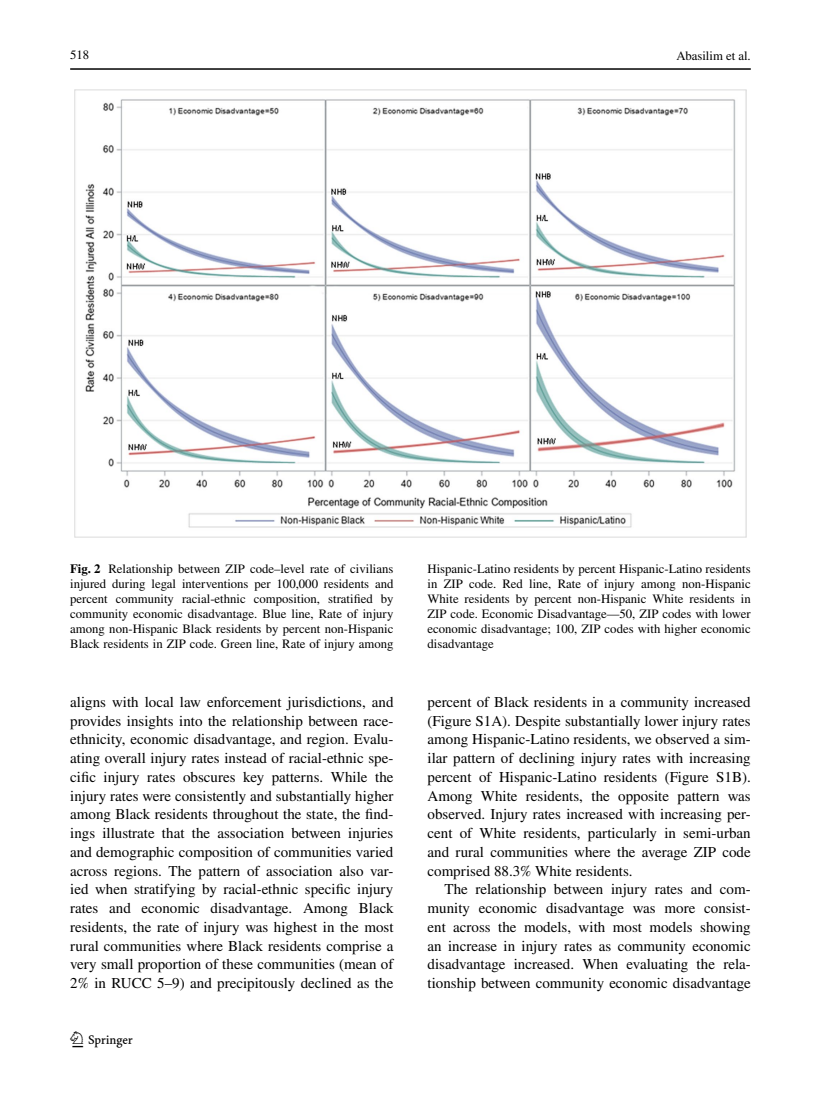
<style>
.page{position:relative;width:821px;height:1106px;background:#fff}
.page>*{position:absolute;margin:0;border:0;box-sizing:border-box;transform-origin:0 0}
.t1{font:22.5px "Springnew Regular 3";color:#000}
.t2{font:15px/18.8px "STIX";color:#000;text-align:justify}
.t3{font:12.75px/15px "STIX";color:#000;text-align:justify}
.s1{font-weight:700}
</style>
<div class="page">
<hr style="left:70px;top:68px;width:680px;height:2px;background:#000">
<img style="left:74px;top:89px;width:672px;height:448px">
<p class="t3" style="left:70px;top:48px;width:21px">518</p>
<p class="t3" style="left:676px;top:49px;width:76px">Abasilim et al.</p>
<p class="t3" style="left:70px;top:562px;width:325px"><span class="s1">Fig. 2</span> Relationship between ZIP code–level rate of civilians injured during legal interventions per 100,000 residents and percent community racial-ethnic composition, stratified by community economic disadvantage. Blue line, Rate of injury among non-Hispanic Black residents by percent non-Hispanic Black residents in ZIP code. Green line, Rate of injury among</p>
<p class="t3" style="left:427px;top:562px;width:325px">Hispanic-Latino residents by percent Hispanic-Latino residents in ZIP code. Red line, Rate of injury among non-Hispanic White residents by percent non-Hispanic White residents in ZIP code. Economic Disadvantage—50, ZIP codes with lower economic disadvantage; 100, ZIP codes with higher economic disadvantage</p>
<p class="t2" style="left:70px;top:693px;width:325px">aligns with local law enforcement jurisdictions, and provides insights into the relationship between race&shy;ethnicity, economic disadvantage, and region. Evalu&shy;ating overall injury rates instead of racial-ethnic spe&shy;cific injury rates obscures key patterns. While the injury rates were consistently and substantially higher among Black residents throughout the state, the find&shy;ings illustrate that the association between injuries and demographic composition of communities varied across regions. The pattern of association also var&shy;ied when stratifying by racial-ethnic specific injury rates and economic disadvantage. Among Black residents, the rate of injury was highest in the most rural communities where Black residents comprise a very small proportion of these communities (mean of 2% in RUCC 5–9) and precipitously declined as the</p>
<p class="t2" style="left:427px;top:693px;width:325px">percent of Black residents in a community increased (Figure S1A). Despite substantially lower injury rates among Hispanic-Latino residents, we observed a sim&shy;ilar pattern of declining injury rates with increasing percent of Hispanic-Latino residents (Figure S1B).<br>Among White residents, the opposite pattern was observed. Injury rates increased with increasing per&shy;cent of White residents, particularly in semi-urban and rural communities where the average ZIP code comprised 88.3% White residents.</p>
<p class="t2" style="left:427px;top:881px;width:325px;text-indent:17px">The relationship between injury rates and com&shy;munity economic disadvantage was more consist&shy;ent across the models, with most models showing an increase in injury rates as community economic disadvantage increased. When evaluating the rela&shy;tionship between community economic disadvantage</p>
<h1 class="t1" style="left:72px;top:1031px;width:62px">1 3</h1>
</div>
